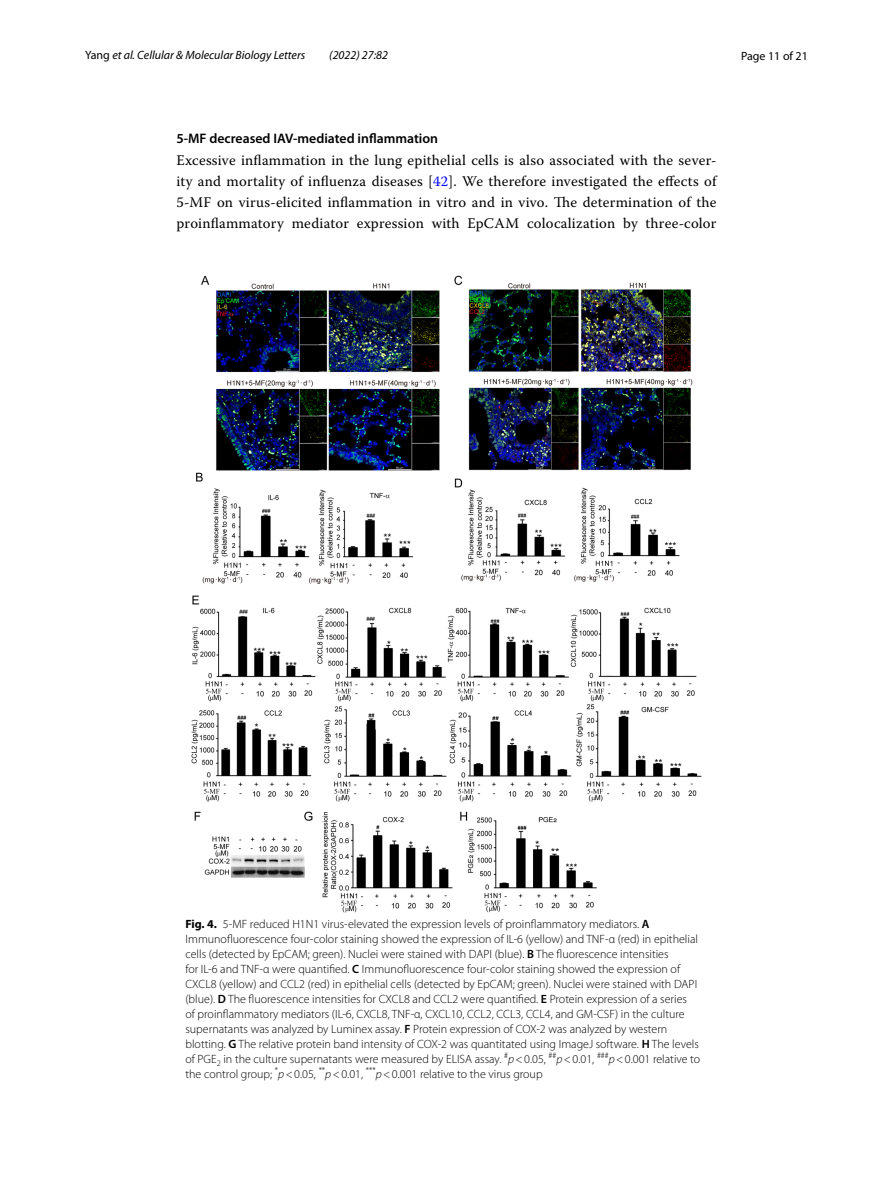
<style>
.page{position:relative;width:893px;height:1187px;background:#fff}
.page>*{position:absolute;margin:0;border:0;box-sizing:border-box;transform-origin:0 0}
.t1{font:14.7px/21.3px "Warnock Pro";letter-spacing:.015em;color:#000;text-align:justify}
.t2{font:600 13.8px "Myriad Pro";color:#000}
.t3{font:300 12px/15px "Myriad Pro";color:#000}
.t4{font:italic 12px "Myriad Pro";color:#000}
.t5{font:12px "Myriad Pro";color:#000}
.s1{font-style:normal}
.s2{color:#00f}
.s3{font-weight:700}
.s4{font-weight:600}
.s5{font-style:italic}
</style>
<div class="page">
<img style="left:191px;top:275px;width:511px;height:637px">
<p class="t4" style="left:85px;top:48px;width:222px"><span class="s1">Yang</span> et al. Cellular &amp; Molecular Biology Letters</p>
<p class="t4" style="left:329px;top:48px;width:60px">(2022) 27:82</p>
<p class="t5" style="left:741px;top:48px;width:68px">Page 11 of 21</p>
<p class="t2" style="left:176px;top:130px;width:263px">5‑MF decreased IAV‑mediated inflammation</p>
<p class="t1" style="left:176px;top:149px;width:542px">Excessive inflammation in the lung epithelial cells is also associated with the sever&shy;ity and mortality of influenza diseases [<span class="s2">42</span>]. We therefore investigated the effects of 5-MF on virus-elicited inflammation in vitro and in vivo. The determination of the proinflammatory mediator expression with EpCAM colocalization by three-color</p>
<p class="t3" style="left:185px;top:916px;width:516px"><span class="s3">Fig. 4.</span> 5-MF reduced H1N1 virus-elevated the expression levels of proinflammatory mediators. <span class="s4">A </span>Immunofluorescence four-color staining showed the expression of IL-6 (yellow) and TNF-α (red) in epithelial cells (detected by EpCAM; green). Nuclei were stained with DAPI (blue). <span class="s4">B</span> The fluorescence intensities<br>for IL-6 and TNF-α were quantified. <span class="s4">C</span> Immunofluorescence four-color staining showed the expression of CXCL8 (yellow) and CCL2 (red) in epithelial cells (detected by EpCAM; green). Nuclei were stained with DAPI (blue). <span class="s4">D</span> The fluorescence intensities for CXCL8 and CCL2 were quantified. <span class="s4">E</span> Protein expression of a series<br>of proinflammatory mediators (IL-6, CXCL8, TNF-α, CXCL10, CCL2, CCL3, CCL4, and GM-CSF) in the culture supernatants was analyzed by Luminex assay. <span class="s4">F</span> Protein expression of COX-2 was analyzed by western blotting. <span class="s4">G</span> The relative protein band intensity of COX-2 was quantitated using ImageJ software. <span class="s4">H</span> The levels of PGE<sub>2</sub> in the culture supernatants were measured by ELISA assay. <sup>#</sup><span class="s5">p</span>&lt;0.05, <sup>##</sup><span class="s5">p</span>&lt;0.01, <sup>###</sup><span class="s5">p</span>&lt;0.001 relative to the control group; <sup>*</sup><span class="s5">p</span>&lt;0.05, <sup>**</sup><span class="s5">p</span>&lt;0.01, <sup>***</sup><span class="s5">p</span>&lt;0.001 relative to the virus group</p>
</div>
